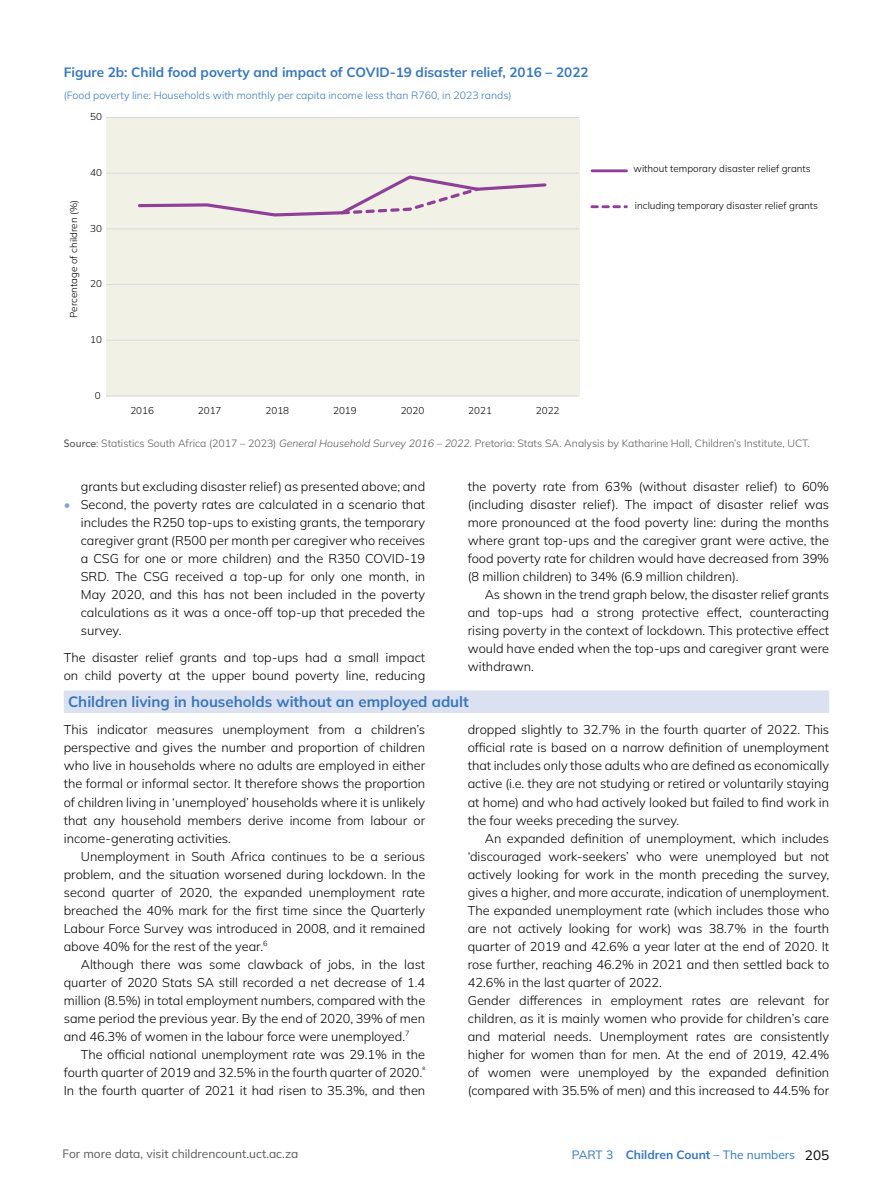
<style>
.page{position:relative;width:893px;height:1191px;background:#fff}
.page>*{position:absolute;margin:0;border:0;box-sizing:border-box;transform-origin:0 0}
.t1{font:700 15px "Mulish";color:#3777bc}
.t2{font:700 13.5px "Mulish";color:#3777bc}
.t3{font:300 12.75px/18px "Mulish";color:#000;text-align:justify}
.t4{font:12px "Mulish";color:#58595b}
.t5{font:12px "Mulish";color:#3777bc}
.t6{font:300 10.5px "Mulish";color:#58595b}
.t7{font:300 10.5px "Mulish";color:#3777bc}
.t8{font:300 9.9px "Mulish";color:#000}
.s1{font-family:"Avenir LT Std";font-weight:500}
.s2{font-style:italic}
.s3{color:#85a1d3}
.s4{font-weight:700}
.s5{font-size:13.5px;color:#000}
</style>
<div class="page">
<div style="left:64px;top:690px;width:765px;height:23px;background:#dce1f2"></div>
<div style="left:106px;top:117px;width:473px;height:279px;background:#f2f1e6"></div>
<hr style="left:106px;top:340px;width:473px;height:1px;background:#dad9d9">
<hr style="left:106px;top:284px;width:473px;height:1px;background:#dad9d9">
<hr style="left:106px;top:228px;width:473px;height:1px;background:#dad9d9">
<hr style="left:106px;top:173px;width:473px;height:1px;background:#dad9d9">
<hr style="left:106px;top:117px;width:473px;height:1px;background:#dad9d9">
<hr style="left:106px;top:395px;width:473px;height:1px;background:#dad9d9">
<svg style="left:138px;top:175px;width:409px;height:42px"></svg>
<hr style="left:592px;top:169px;width:34px;height:3px;background:#903f98">
<svg style="left:590px;top:205px;width:38px;height:3px"></svg>
<p class="t2" style="left:64px;top:63px;width:526px">Figure 2b: Child food poverty and impact of COVID-19 disaster relief, 2016 – 2022</p>
<p class="t7" style="left:64px;top:88px;width:449px">(Food poverty line: Households with monthly per capita income less than R760, in 2023 rands)</p>
<p class="t8" style="left:90px;top:110px;width:13px">50</p>
<p class="t8" style="left:67px;top:318px;width:119px;rotate:-90deg">Percentage of children (%)</p>
<p class="t8" style="left:90px;top:166px;width:13px">40</p>
<p class="t8" style="left:90px;top:221px;width:13px">30</p>
<p class="t8" style="left:90px;top:277px;width:13px">20</p>
<p class="t8" style="left:90px;top:333px;width:13px">10</p>
<p class="t8" style="left:95px;top:388px;width:7px">0</p>
<p class="t8" style="left:130px;top:403px;width:25px">2016</p>
<p class="t8" style="left:198px;top:403px;width:25px">2017</p>
<p class="t8" style="left:265px;top:403px;width:25px">2018</p>
<p class="t8" style="left:333px;top:403px;width:25px">2019</p>
<p class="t8" style="left:401px;top:403px;width:25px">2020</p>
<p class="t8" style="left:468px;top:403px;width:25px">2021</p>
<p class="t8" style="left:536px;top:403px;width:25px">2022</p>
<p class="t8" style="left:633px;top:162px;width:179px">without temporary disaster relief grants</p>
<p class="t8" style="left:635px;top:199px;width:185px">including temporary disaster relief grants</p>
<p class="t6" style="left:64px;top:436px;width:748px"><span class="s1">Source</span>: Statistics South Africa (2017 – 2023) <span class="s2">General Household Survey 2016 – 2022.</span> Pretoria: Stats SA. Analysis by Katharine Hall, Children’s Institute, UCT.</p>
<p class="t3" style="left:81px;top:477px;width:346px">grants but excluding disaster relief) as presented above; and</p>
<p class="t3" style="left:81px;top:495px;width:346px;text-indent:-17px"><span class="s3">•</span> Second, the poverty rates are calculated in a scenario that includes the R250 top-ups to existing grants, the temporary caregiver grant (R500 per month per caregiver who receives a CSG for one or more children) and the R350 COVID-19<br>SRD. The CSG received a top-up for only one month, in May 2020, and this has not been included in the poverty calculations as it was a once-off top-up that preceded the survey.</p>
<p class="t3" style="left:64px;top:648px;width:363px">The disaster relief grants and top-ups had a small impact on child poverty at the upper bound poverty line, reducing</p>
<p class="t3" style="left:468px;top:477px;width:363px">the poverty rate from 63% (without disaster relief) to 60% (including disaster relief). The impact of disaster relief was more pronounced at the food poverty line: during the months where grant top-ups and the caregiver grant were active, the food poverty rate for children would have decreased from 39% (8 million children) to 34% (6.9 million children).</p>
<p class="t3" style="left:468px;top:585px;width:363px;text-indent:17px">As shown in the trend graph below, the disaster relief grants and top-ups had a strong protective effect, counteracting rising poverty in the context of lockdown. This protective effect would have ended when the top-ups and caregiver grant were withdrawn.</p>
<p class="t1" style="left:68px;top:691px;width:402px">Children living in households without an employed adult</p>
<p class="t3" style="left:64px;top:720px;width:363px">This indicator measures unemployment from a children’s perspective and gives the number and proportion of children who live in households where no adults are employed in either the formal or informal sector. It therefore shows the proportion of children living in ‘unemployed’ households where it is unlikely that any household members derive income from labour or income-generating activities.</p>
<p class="t3" style="left:64px;top:846px;width:363px;text-indent:17px">Unemployment in South Africa continues to be a serious problem, and the situation worsened during lockdown. In the second quarter of 2020, the expanded unemployment rate breached the 40% mark for the first time since the Quarterly Labour Force Survey was introduced in 2008, and it remained above 40% for the rest of the year.<sup>6</sup></p>
<p class="t3" style="left:64px;top:954px;width:363px;text-indent:17px">Although there was some clawback of jobs, in the last quarter of 2020 Stats SA still recorded a net decrease of 1.4 million (8.5%) in total employment numbers, compared with the same period the previous year. By the end of 2020, 39% of men and 46.3% of women in the labour force were unemployed.<sup>7</sup></p>
<p class="t3" style="left:64px;top:1044px;width:363px;text-indent:17px">The official national unemployment rate was 29.1% in the fourth quarter of 2019 and 32.5% in the fourth quarter of 2020.<sup>8<br></sup>In the fourth quarter of 2021 it had risen to 35.3%, and then</p>
<p class="t3" style="left:468px;top:720px;width:363px">dropped slightly to 32.7% in the fourth quarter of 2022. This official rate is based on a narrow definition of unemployment that includes only those adults who are defined as economically active (i.e. they are not studying or retired or voluntarily staying at home) and who had actively looked but failed to find work in the four weeks preceding the survey.</p>
<p class="t3" style="left:468px;top:828px;width:363px;text-align:left;text-indent:17px">An expanded definition of unemployment, which includes ‘discouraged work-seekers’ who were unemployed but not actively looking for work in the month preceding the survey, gives a higher, and more accurate, indication of unemployment.<br>The expanded unemployment rate (which includes those who are not actively looking for work) was 38.7% in the fourth quarter of 2019 and 42.6% a year later at the end of 2020. It rose further, reaching 46.2% in 2021 and then settled back to 42.6% in the last quarter of 2022.<br>Gender differences in employment rates are relevant for children, as it is mainly women who provide for children’s care and material needs. Unemployment rates are consistently higher for women than for men. At the end of 2019, 42.4% of women were unemployed by the expanded definition (compared with 35.5% of men) and this increased to 44.5% for</p>
<p class="t4" style="left:62px;top:1145px;width:237px">For more data, visit childrencount.uct.ac.za</p>
<p class="t5" style="left:572px;top:1146px;width:259px">PART 3 <span class="s4">Children Count</span> – The numbers <span class="s5">205</span></p>
</div>
